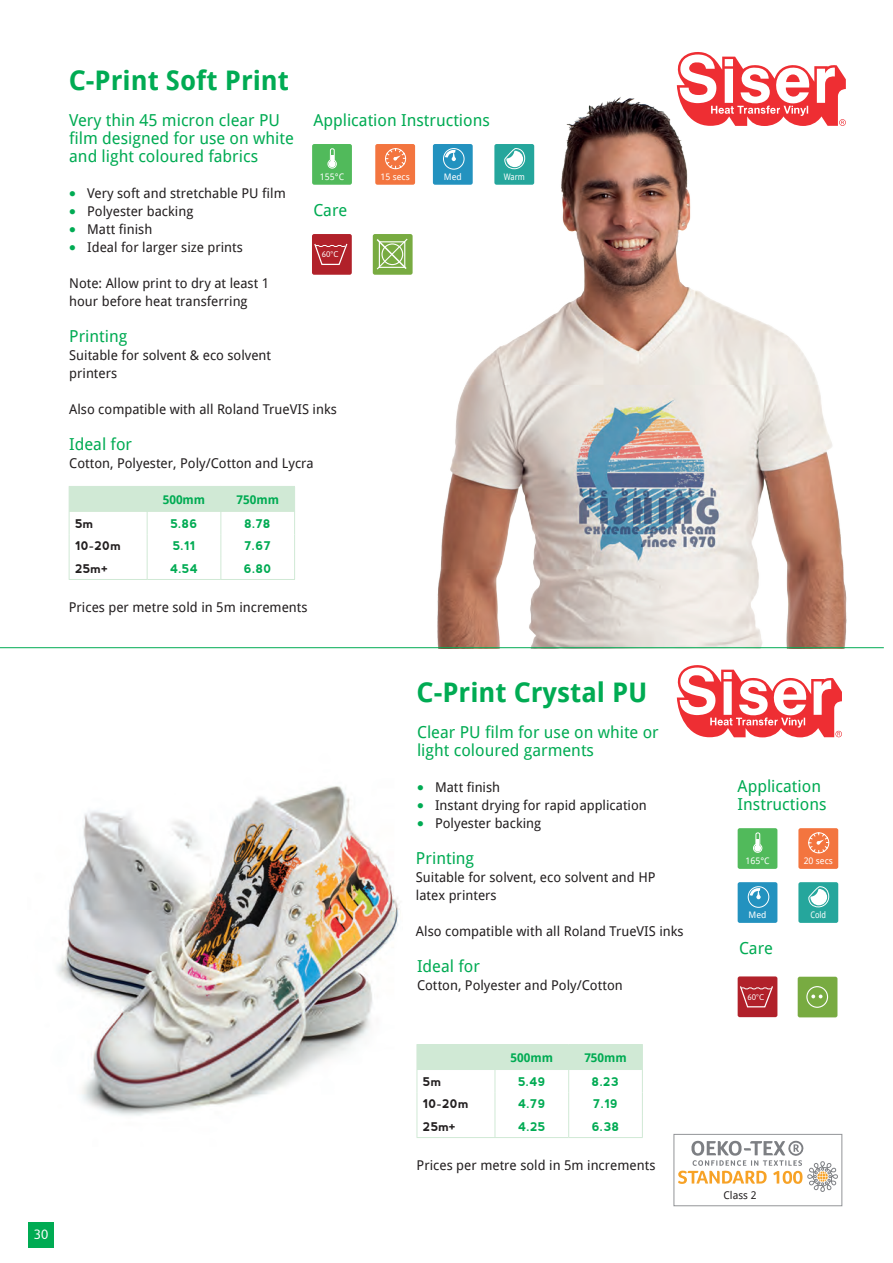
<style>
.page{position:relative;width:893px;height:1263px;background:#fff}
.page>*{position:absolute;margin:0;border:0;box-sizing:border-box;transform-origin:0 0}
.t1{font:700 27px "Droid Sans";color:#00ab53}
.t2{font:16.5px/18px "Droid Sans";color:#00ab53}
.t3{font:13.5px/18px "Droid Sans";color:#231f20}
.t4{font:13.5px "Asap";color:#fff}
.t5{font:700 12px "nevis";letter-spacing:.01em;color:#00ab53}
.t6{font:700 12px "nevis";letter-spacing:.01em;color:#231f20}
.t7{font:700 12px "Droid Sans";color:#00ab53}
.t8{font:10.65px "Droid Sans";color:#231f20}
.t9{font:9px "Droid Sans";color:#fff}
.t10{font:9px "Droid Sans";color:#fff;scale:.87 1}
.t11{font:8.25px "Asap";color:#fff}
.s1{color:#00ab53}
</style>
<div class="page">
<div style="left:28px;top:1222px;width:26px;height:25px;background:#00ab53"></div>
<img style="left:312px;top:97px;width:535px;height:550px">
<hr style="left:0;top:647px;width:884px;height:1px;background:#00ab53">
<div style="left:312px;top:144px;width:40px;height:41px;background:#51ba5b;border-radius:2px"></div>
<svg style="left:327px;top:148px;width:10px;height:21px"></svg>
<div style="left:375px;top:144px;width:40px;height:41px;background:#f3753f;border-radius:2px"></div>
<svg style="left:385px;top:148px;width:21px;height:21px"></svg>
<div style="left:433px;top:144px;width:40px;height:41px;background:#2392bf;border-radius:2px"></div>
<div style="left:443px;top:148px;width:21px;height:22px;border:1px solid #fff;border-radius:50%"></div>
<svg style="left:445px;top:149px;width:11px;height:12px"></svg>
<div style="left:494px;top:144px;width:40px;height:41px;background:#25a69c;border-radius:2px"></div>
<svg style="left:504px;top:148px;width:21px;height:21px"></svg>
<div style="left:312px;top:234px;width:40px;height:41px;background:#b1212a;border-radius:2px"></div>
<svg style="left:314px;top:243px;width:34px;height:22px"></svg>
<div style="left:373px;top:234px;width:40px;height:41px;background:#78ab41;border-radius:2px"></div>
<svg style="left:376px;top:238px;width:32px;height:32px"></svg>
<svg style="left:69px;top:486px;width:226px;height:93px"></svg>
<hr style="left:69px;top:579px;width:78px;height:1px;background:#d0e9d5">
<hr style="left:147px;top:579px;width:74px;height:1px;background:#d0e9d5">
<hr style="left:221px;top:579px;width:74px;height:1px;background:#d0e9d5">
<div style="left:738px;top:828px;width:39px;height:41px;background:#51ba5b;border-radius:2px"></div>
<svg style="left:753px;top:832px;width:10px;height:21px"></svg>
<div style="left:798px;top:828px;width:40px;height:41px;background:#f3753f;border-radius:2px"></div>
<svg style="left:808px;top:832px;width:21px;height:22px"></svg>
<div style="left:738px;top:882px;width:39px;height:41px;background:#2392bf;border-radius:2px"></div>
<div style="left:748px;top:886px;width:21px;height:22px;border:1px solid #fff;border-radius:50%"></div>
<svg style="left:750px;top:887px;width:11px;height:12px"></svg>
<div style="left:798px;top:882px;width:40px;height:41px;background:#25a69c;border-radius:2px"></div>
<svg style="left:808px;top:886px;width:21px;height:22px"></svg>
<div style="left:738px;top:976px;width:39px;height:41px;background:#b1212a;border-radius:2px"></div>
<svg style="left:740px;top:986px;width:33px;height:22px"></svg>
<svg style="left:417px;top:1044px;width:226px;height:93px"></svg>
<hr style="left:417px;top:1137px;width:78px;height:1px;background:#d0e9d5">
<hr style="left:495px;top:1137px;width:74px;height:1px;background:#d0e9d5">
<hr style="left:569px;top:1137px;width:74px;height:1px;background:#d0e9d5">
<svg style="left:676px;top:665px;width:166px;height:72px"></svg>
<div style="left:798px;top:977px;width:39px;height:40px;background:#78ab41;border-radius:2px"></div>
<div style="left:806px;top:986px;width:22px;height:22px;border:1px solid #fff;border-radius:50%"></div>
<svg style="left:811px;top:994px;width:11px;height:4px"></svg>
<img style="left:57px;top:786px;width:342px;height:330px">
<div style="left:674px;top:1134px;width:168px;height:72px;background:#fff;border:1px solid #939598"></div>
<svg style="left:678px;top:1141px;width:160px;height:51px"></svg>
<svg style="left:674px;top:52px;width:172px;height:74px"></svg>
<h1 class="t1" style="left:69px;top:61px;width:222px">C-Print Soft Print</h1>
<p class="t2" style="left:69px;top:111px;width:226px">Very thin 45 micron clear PU film designed for use on white and light coloured fabrics</p>
<p class="t3" style="left:69px;top:184px;width:218px"><span class="s1">●</span> Very soft and stretchable PU film</p>
<p class="t3" style="left:69px;top:202px;width:126px"><span class="s1">●</span> Polyester backing</p>
<p class="t3" style="left:69px;top:220px;width:85px"><span class="s1">●</span> Matt finish</p>
<p class="t3" style="left:69px;top:238px;width:175px"><span class="s1">●</span> Ideal for larger size prints</p>
<p class="t3" style="left:69px;top:274px;width:202px">Note: Allow print to dry at least 1 hour before heat transferring</p>
<p class="t2" style="left:69px;top:327px;width:60px">Printing</p>
<p class="t3" style="left:69px;top:346px;width:203px">Suitable for solvent &amp; eco solvent printers</p>
<p class="t3" style="left:69px;top:400px;width:269px">Also compatible with all Roland TrueVIS inks</p>
<p class="t2" style="left:69px;top:435px;width:64px">Ideal for</p>
<p class="t3" style="left:69px;top:454px;width:246px">Cotton, Polyester, Poly/Cotton and Lycra</p>
<p class="t2" style="left:313px;top:111px;width:178px">Application Instructions</p>
<p class="t9" style="left:320px;top:171px;width:26px">155°C</p>
<p class="t9" style="left:380px;top:171px;width:31px">15 secs</p>
<p class="t9" style="left:444px;top:171px;width:19px">Med</p>
<p class="t10" style="left:504px;top:171px;width:25px">Warm</p>
<p class="t2" style="left:313px;top:201px;width:36px">Care</p>
<p class="t11" style="left:322px;top:250px;width:18px">60°C</p>
<p class="t7" style="left:163px;top:491px;width:44px">500mm</p>
<p class="t7" style="left:237px;top:491px;width:44px">750mm</p>
<p class="t6" style="left:75px;top:516px;width:20px">5m</p>
<p class="t5" style="left:170px;top:516px;width:29px">5.86</p>
<p class="t5" style="left:245px;top:516px;width:28px">8.78</p>
<p class="t6" style="left:75px;top:539px;width:47px">10-20m</p>
<p class="t5" style="left:173px;top:539px;width:24px">5.11</p>
<p class="t5" style="left:244px;top:539px;width:28px">7.67</p>
<p class="t6" style="left:75px;top:561px;width:35px">25m+</p>
<p class="t5" style="left:170px;top:561px;width:29px">4.54</p>
<p class="t5" style="left:244px;top:561px;width:29px">6.80</p>
<p class="t3" style="left:69px;top:598px;width:240px">Prices per metre sold in 5m increments</p>
<p class="t4" style="left:34px;top:1227px;width:16px">30</p>
<h1 class="t1" style="left:417px;top:673px;width:232px">C-Print Crystal PU</h1>
<p class="t2" style="left:417px;top:723px;width:243px">Clear PU film for use on white or light coloured garments</p>
<p class="t3" style="left:417px;top:778px;width:85px"><span class="s1">●</span> Matt finish</p>
<p class="t3" style="left:417px;top:796px;width:231px"><span class="s1">●</span> Instant drying for rapid application</p>
<p class="t3" style="left:417px;top:814px;width:126px"><span class="s1">●</span> Polyester backing</p>
<p class="t2" style="left:416px;top:849px;width:60px">Printing</p>
<p class="t3" style="left:416px;top:868px;width:241px">Suitable for solvent, eco solvent and HP latex printers</p>
<p class="t3" style="left:416px;top:922px;width:269px">Also compatible with all Roland TrueVIS inks</p>
<p class="t2" style="left:417px;top:957px;width:64px">Ideal for</p>
<p class="t3" style="left:417px;top:976px;width:207px">Cotton, Polyester and Poly/Cotton</p>
<p class="t7" style="left:511px;top:1049px;width:44px">500mm</p>
<p class="t7" style="left:584px;top:1049px;width:44px">750mm</p>
<p class="t6" style="left:423px;top:1074px;width:20px">5m</p>
<p class="t5" style="left:518px;top:1074px;width:29px">5.49</p>
<p class="t5" style="left:592px;top:1074px;width:29px">8.23</p>
<p class="t6" style="left:423px;top:1097px;width:47px">10-20m</p>
<p class="t5" style="left:518px;top:1097px;width:29px">4.79</p>
<p class="t5" style="left:593px;top:1097px;width:26px">7.19</p>
<p class="t6" style="left:423px;top:1119px;width:35px">25m+</p>
<p class="t5" style="left:518px;top:1119px;width:29px">4.25</p>
<p class="t5" style="left:592px;top:1119px;width:29px">6.38</p>
<p class="t3" style="left:417px;top:1156px;width:240px">Prices per metre sold in 5m increments</p>
<p class="t2" style="left:738px;top:777px;width:90px">Application<br>Instructions</p>
<p class="t9" style="left:745px;top:855px;width:26px">165°C</p>
<p class="t9" style="left:804px;top:855px;width:31px">20 secs</p>
<p class="t9" style="left:749px;top:909px;width:19px">Med</p>
<p class="t10" style="left:810px;top:909px;width:19px">Cold</p>
<p class="t2" style="left:739px;top:939px;width:36px">Care</p>
<p class="t11" style="left:747px;top:992px;width:18px">60°C</p>
<p class="t8" style="left:724px;top:1188px;width:34px">Class 2</p>
</div>
